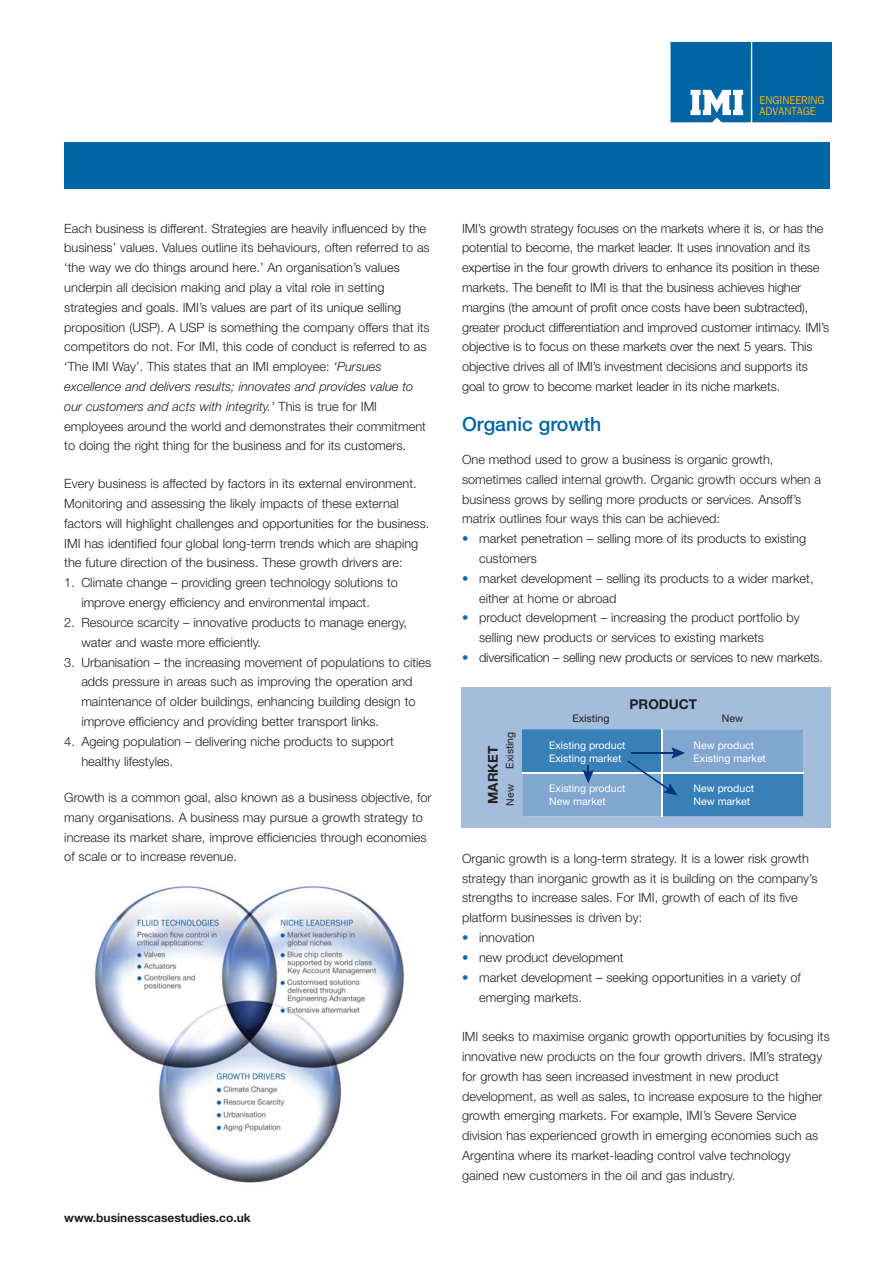
<style>
.page{position:relative;width:894px;height:1263px;background:#fff}
.page>*{position:absolute;margin:0;border:0;box-sizing:border-box;transform-origin:0 0}
.t1{font:500 19.5px "Helvetica Neue";color:#0065a4}
.t2{font:700 13.5px "Helvetica Neue";color:#231f20}
.t3{font:300 12.75px/19.8px "Helvetica Neue";color:#231f20}
.t4{font:700 12px "Helvetica Neue";color:#231f20}
.t5{font:11.4px/11.4px "Franklin Gothic";color:#fdb813;scale:.94 1}
.t6{font:10.5px/12.6px "Helvetica Neue";color:#fff}
.t7{font:10.5px "Helvetica Neue";color:#231f20}
.s1{font-style:italic}
.s2{color:#0065a4}
</style>
<div class="page">
<div style="left:752px;top:42px;width:78px;height:80px;background:#0065a4"></div>
<svg style="left:670px;top:42px;width:80px;height:80px"></svg>
<div style="left:64px;top:142px;width:765px;height:47px;background:#0065a4"></div>
<img style="left:94px;top:886px;width:311px;height:297px">
<div style="left:461px;top:687px;width:369px;height:140px;background:#a4bddc"></div>
<svg style="left:521px;top:729px;width:282px;height:87px"></svg>
<p class="t5" style="left:759px;top:95px;width:71px">ENGINEERING<br>ADVANTAGE</p>
<p class="t3" style="left:64px;top:219px;width:367px">Each business is different. Strategies are heavily influenced by the business’ values. Values outline its behaviours, often referred to as ‘the way we do things around here.’ An organisation’s values underpin all decision making and play a vital role in setting strategies and goals. IMI’s values are part of its unique selling proposition (USP). A USP is something the company offers that its competitors do not. For IMI, this code of conduct is referred to as ‘The IMI Way’. This states that an IMI employee: <span class="s1">‘Pursues excellence and delivers results; innovates and provides value to our customers and acts with integrity.’</span> This is true for IMI employees around the world and demonstrates their commitment to doing the right thing for the business and for its customers.</p>
<p class="t3" style="left:64px;top:475px;width:366px">Every business is affected by factors in its external environment.<br>Monitoring and assessing the likely impacts of these external factors will highlight challenges and opportunities for the business.<br>IMI has identified four global long-term trends which are shaping the future direction of the business. These growth drivers are:</p>
<p class="t3" style="left:81px;top:574px;width:318px;text-indent:-17px">1. Climate change – providing green technology solutions to improve energy efficiency and environmental impact.</p>
<p class="t3" style="left:81px;top:613px;width:327px;text-indent:-17px">2. Resource scarcity – innovative products to manage energy, water and waste more efficiently.</p>
<p class="t3" style="left:81px;top:653px;width:351px;text-indent:-17px">3. Urbanisation – the increasing movement of populations to cities adds pressure in areas such as improving the operation and maintenance of older buildings, enhancing building design to improve efficiency and providing better transport links.</p>
<p class="t3" style="left:81px;top:732px;width:314px;text-indent:-17px">4. Ageing population – delivering niche products to support healthy lifestyles.</p>
<p class="t3" style="left:64px;top:788px;width:369px">Growth is a common goal, also known as a business objective, for many organisations. A business may pursue a growth strategy to increase its market share, improve efficiencies through economies of scale or to increase revenue.</p>
<p class="t4" style="left:64px;top:1212px;width:188px">www.businesscasestudies.co.uk</p>
<p class="t3" style="left:462px;top:219px;width:369px">IMI’s growth strategy focuses on the markets where it is, or has the potential to become, the market leader. It uses innovation and its expertise in the four growth drivers to enhance its position in these markets. The benefit to IMI is that the business achieves higher margins (the amount of profit once costs have been subtracted), greater product differentiation and improved customer intimacy. IMI’s objective is to focus on these markets over the next 5 years. This objective drives all of IMI’s investment decisions and supports its goal to grow to become market leader in its niche markets.</p>
<h1 class="t1" style="left:462px;top:416px;width:141px">Organic growth</h1>
<p class="t3" style="left:462px;top:450px;width:360px">One method used to grow a business is organic growth, sometimes called internal growth. Organic growth occurs when a business grows by selling more products or services. Ansoff’s matrix outlines four ways this can be achieved:</p>
<p class="t3" style="left:479px;top:530px;width:328px;text-indent:-17px"><span class="s2">•</span> market penetration – selling more of its products to existing customers</p>
<p class="t3" style="left:479px;top:569px;width:336px;text-indent:-17px"><span class="s2">•</span> market development – selling its products to a wider market, either at home or abroad</p>
<p class="t3" style="left:479px;top:609px;width:322px;text-indent:-17px"><span class="s2">•</span> product development – increasing the product portfolio by selling new products or services to existing markets</p>
<p class="t3" style="left:462px;top:648px;width:362px"><span class="s2">•</span> diversification – selling new products or services to new markets.</p>
<p class="t2" style="left:629px;top:699px;width:69px">PRODUCT</p>
<p class="t2" style="left:488px;top:804px;width:59px;rotate:-90deg">MARKET</p>
<p class="t7" style="left:506px;top:768px;width:38px;rotate:-90deg">Existing</p>
<p class="t7" style="left:506px;top:805px;width:23px;rotate:-90deg">New</p>
<p class="t7" style="left:572px;top:714px;width:38px">Existing</p>
<p class="t7" style="left:721px;top:714px;width:23px">New</p>
<p class="t6" style="left:549px;top:740px;width:78px">Existing product<br>Existing market</p>
<p class="t6" style="left:549px;top:783px;width:78px">Existing product<br>New market</p>
<p class="t6" style="left:693px;top:740px;width:74px">New product<br>Existing market</p>
<p class="t6" style="left:693px;top:783px;width:62px">New product<br>New market</p>
<p class="t3" style="left:462px;top:849px;width:357px">Organic growth is a long-term strategy. It is a lower risk growth strategy than inorganic growth as it is building on the company’s strengths to increase sales. For IMI, growth of each of its five platform businesses is driven by:</p>
<p class="t3" style="left:462px;top:928px;width:74px"><span class="s2">•</span> innovation</p>
<p class="t3" style="left:462px;top:948px;width:163px"><span class="s2">•</span> new product development</p>
<p class="t3" style="left:479px;top:968px;width:323px;text-indent:-17px"><span class="s2">•</span> market development – seeking opportunities in a variety of emerging markets.</p>
<p class="t3" style="left:462px;top:1027px;width:369px">IMI seeks to maximise organic growth opportunities by focusing its innovative new products on the four growth drivers. IMI’s strategy for growth has seen increased investment in new product development, as well as sales, to increase exposure to the higher growth emerging markets. For example, IMI’s Severe Service division has experienced growth in emerging economies such as Argentina where its market-leading control valve technology gained new customers in the oil and gas industry.</p>
</div>
